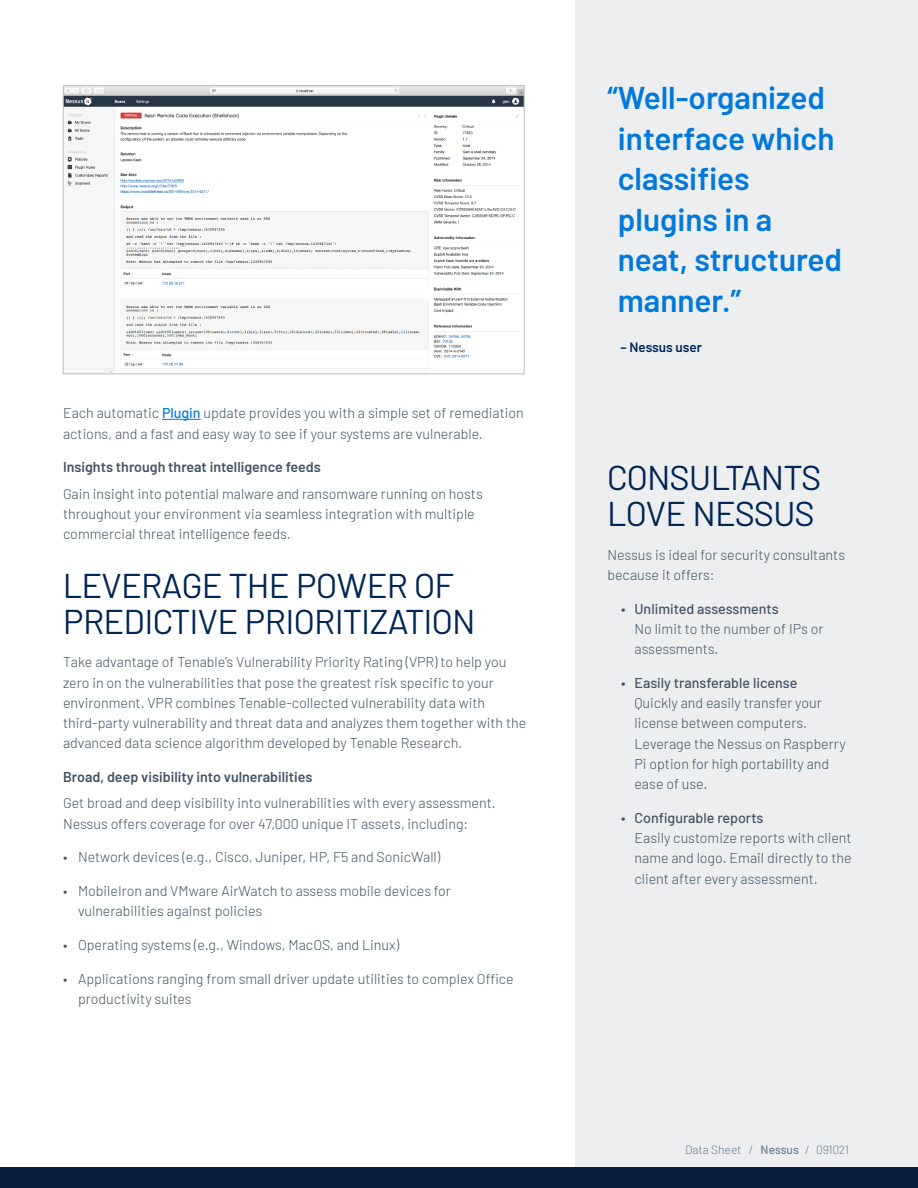
<style>
.page{position:relative;width:918px;height:1188px;background:#fff}
.page>*{position:absolute;margin:0;border:0;box-sizing:border-box;transform-origin:0 0}
.Subhead_1-Barlow{font:34.5px/36px "Barlow";color:#002655}
.t1{font:600 31.5px/40.5px "Barlow";color:#0079dd}
.Body-Barlow{font:300 14.25px/20.2px "Barlow";color:#435364}
.Subhead_3-Barlow{font:600 14.25px "Barlow";color:#435364}
.t2{font:600 13.5px "Barlow";color:#002655}
.t3{font:300 12px "Barlow";letter-spacing:-.005em;color:#6c7f8f}
.s1{font-weight:500;color:#0079dd}
.s2{font-weight:500}
</style>
<div class="page">
<div style="left:575px;top:0;width:343px;height:1188px;background:#eceeef"></div>
<div style="left:0;top:1167px;width:918px;height:21px;background:#091d3f"></div>
<svg style="left:63px;top:85px;width:462px;height:289px"></svg>
<hr style="left:162px;top:419px;width:39px;height:1px;background:#0079dd">
<p class="Body-Barlow" style="left:63px;top:402px;width:462px">Each automatic <span class="s1">Plugin</span> update provides you with a simple set of remediation actions, and a fast and easy way to see if your systems are vulnerable.</p>
<p class="Subhead_3-Barlow" style="left:63px;top:457px;width:259px">Insights through threat intelligence feeds</p>
<p class="Body-Barlow" style="left:63px;top:482px;width:421px">Gain insight into potential malware and ransomware running on hosts throughout your environment via seamless integration with multiple commercial threat intelligence feeds.</p>
<p class="Subhead_1-Barlow" style="left:63px;top:564px;width:414px">LEVERAGE THE POWER OF<br>PREDICTIVE PRIORITIZATION</p>
<p class="Body-Barlow" style="left:63px;top:651px;width:465px">Take advantage of Tenable’s Vulnerability Priority Rating (VPR) to help you zero in on the vulnerabilities that pose the greatest risk specific to your environment. VPR combines Tenable-collected vulnerability data with third-party vulnerability and threat data and analyzes them together with the advanced data science algorithm developed by Tenable Research.</p>
<p class="Subhead_3-Barlow" style="left:63px;top:766px;width:251px">Broad, deep visibility into vulnerabilities</p>
<p class="Body-Barlow" style="left:63px;top:792px;width:434px">Get broad and deep visibility into vulnerabilities with every assessment.<br>Nessus offers coverage for over 47,000 unique IT assets, including:</p>
<p class="Body-Barlow" style="left:63px;top:846px;width:379px">• Network devices (e.g., Cisco, Juniper, HP, F5 and SonicWall)</p>
<p class="Body-Barlow" style="left:78px;top:880px;width:375px;text-indent:-15px">• MobileIron and VMware AirWatch to assess mobile devices for vulnerabilities against policies</p>
<p class="Body-Barlow" style="left:63px;top:934px;width:338px">• Operating systems (e.g., Windows, MacOS, and Linux)</p>
<p class="Body-Barlow" style="left:78px;top:967px;width:437px;text-indent:-15px">• Applications ranging from small driver update utilities to complex Office productivity suites</p>
<p class="t1" style="left:618px;top:75px;width:226px;text-indent:-10px">“Well-organized interface which classifies plugins in a neat, structured manner.”</p>
<p class="t2" style="left:621px;top:337px;width:83px">– Nessus user</p>
<p class="Subhead_1-Barlow" style="left:608px;top:457px;width:215px">CONSULTANTS<br>LOVE NESSUS</p>
<p class="Body-Barlow" style="left:608px;top:543px;width:239px">Nessus is ideal for security consultants because it offers:</p>
<p class="Body-Barlow" style="left:634px;top:597px;width:190px;text-indent:-14px"><span class="s2">• Unlimited assessments<br></span>No limit to the number of IPs or assessments.</p>
<p class="Body-Barlow" style="left:634px;top:672px;width:213px;text-indent:-14px"><span class="s2">• Easily transferable license<br></span>Quickly and easily transfer your license between computers.<br>Leverage the Nessus on Raspberry<br>Pi option for high portability and ease of use.</p>
<p class="Body-Barlow" style="left:634px;top:807px;width:219px;text-indent:-14px"><span class="s2">• Configurable reports<br></span>Easily customize reports with client name and logo. Email directly to the client after every assessment.</p>
<p class="t3" style="left:685px;top:1141px;width:165px">Data Sheet / <span class="s2">Nessus</span> / 091021</p>
</div>
